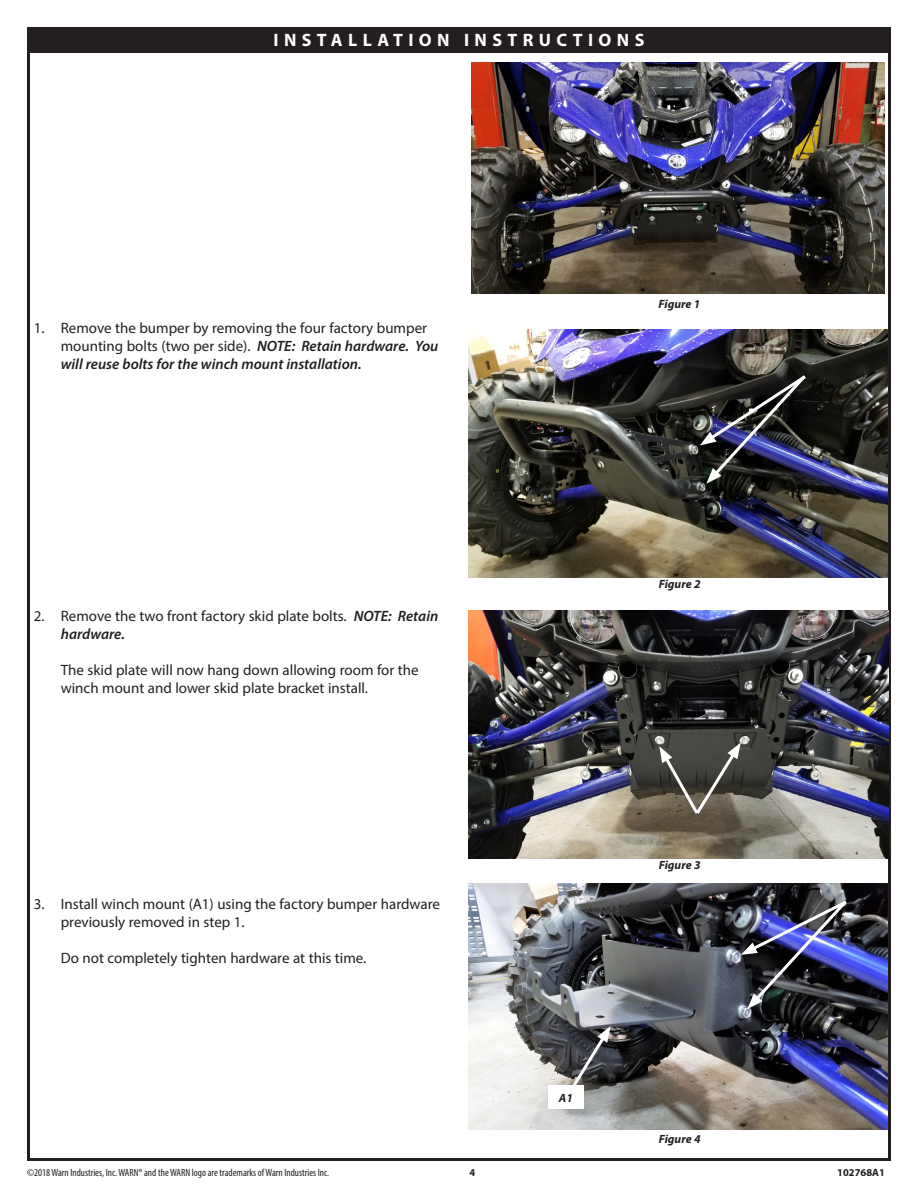
<style>
.page{position:relative;width:918px;height:1188px;background:#fff}
.page>*{position:absolute;margin:0;border:0;box-sizing:border-box;transform-origin:0 0}
.Main_Headers{font:700 18px "Myriad Pro";letter-spacing:.3em;color:#fff}
.Main_Numbered{font:15px/18px "Myriad Pro";color:#231f20}
.Figure_Normal{font:italic 700 12px "Myriad Pro";color:#231f20}
.t1{font:condensed 10.5px "Myriad Pro";color:#231f20}
.t2{font:700 10.5px "Myriad Pro";color:#231f20}
.s1{font-weight:600;font-style:italic}
</style>
<div class="page">
<img style="left:472px;top:63px;width:412px;height:231px">
<div style="left:28px;top:27px;width:862px;height:25px;background:#231f20"></div>
<img style="left:468px;top:329px;width:419px;height:248px">
<img style="left:469px;top:610px;width:419px;height:249px">
<svg style="left:700px;top:372px;width:109px;height:112px;background:#32333d"></svg>
<svg style="left:659px;top:742px;width:82px;height:75px;background:#5d5b52"></svg>
<img style="left:468px;top:883px;width:419px;height:247px">
<img style="left:741px;top:897px;width:109px;height:112px">
<svg style="left:563px;top:1026px;width:48px;height:75px;background:#57585a"></svg>
<div style="left:548px;top:1086px;width:36px;height:23px;background:#fff"></div>
<p class="Main_Headers" style="left:273px;top:29px;width:373px">INSTALLATION INSTRUCTIONS</p>
<p class="Main_Numbered" style="left:61px;top:318px;width:379px;text-indent:-27px">1. Remove the bumper by removing the four factory bumper mounting bolts (two per side). <span class="s1">NOTE: Retain hardware. You will reuse bolts for the winch mount installation.</span></p>
<p class="Main_Numbered" style="left:61px;top:606px;width:379px;text-indent:-27px">2. Remove the two front factory skid plate bolts. <span class="s1">NOTE: Retain hardware.</span></p>
<p class="Main_Numbered" style="left:61px;top:660px;width:359px">The skid plate will now hang down allowing room for the winch mount and lower skid plate bracket install.</p>
<p class="Main_Numbered" style="left:61px;top:894px;width:381px;text-indent:-27px">3. Install winch mount (A1) using the factory bumper hardware previously removed in step 1.</p>
<p class="Main_Numbered" style="left:61px;top:948px;width:307px">Do not completely tighten hardware at this time.</p>
<p class="Figure_Normal" style="left:659px;top:296px;width:43px">Figure 1</p>
<p class="Figure_Normal" style="left:659px;top:577px;width:43px">Figure 2</p>
<p class="Figure_Normal" style="left:659px;top:857px;width:43px">Figure 3</p>
<p class="Figure_Normal" style="left:559px;top:1090px;width:15px">A1</p>
<p class="Figure_Normal" style="left:659px;top:1131px;width:43px">Figure 4</p>
<p class="t1" style="left:27px;top:1166px;width:304px">©2018 Warn Industries, Inc. WARN® and the WARN logo are trademarks of Warn Industries Inc.</p>
<p class="t2" style="left:470px;top:1165px;width:7px">4</p>
<p class="t2" style="left:837px;top:1165px;width:49px">102768A1</p>
</div>
